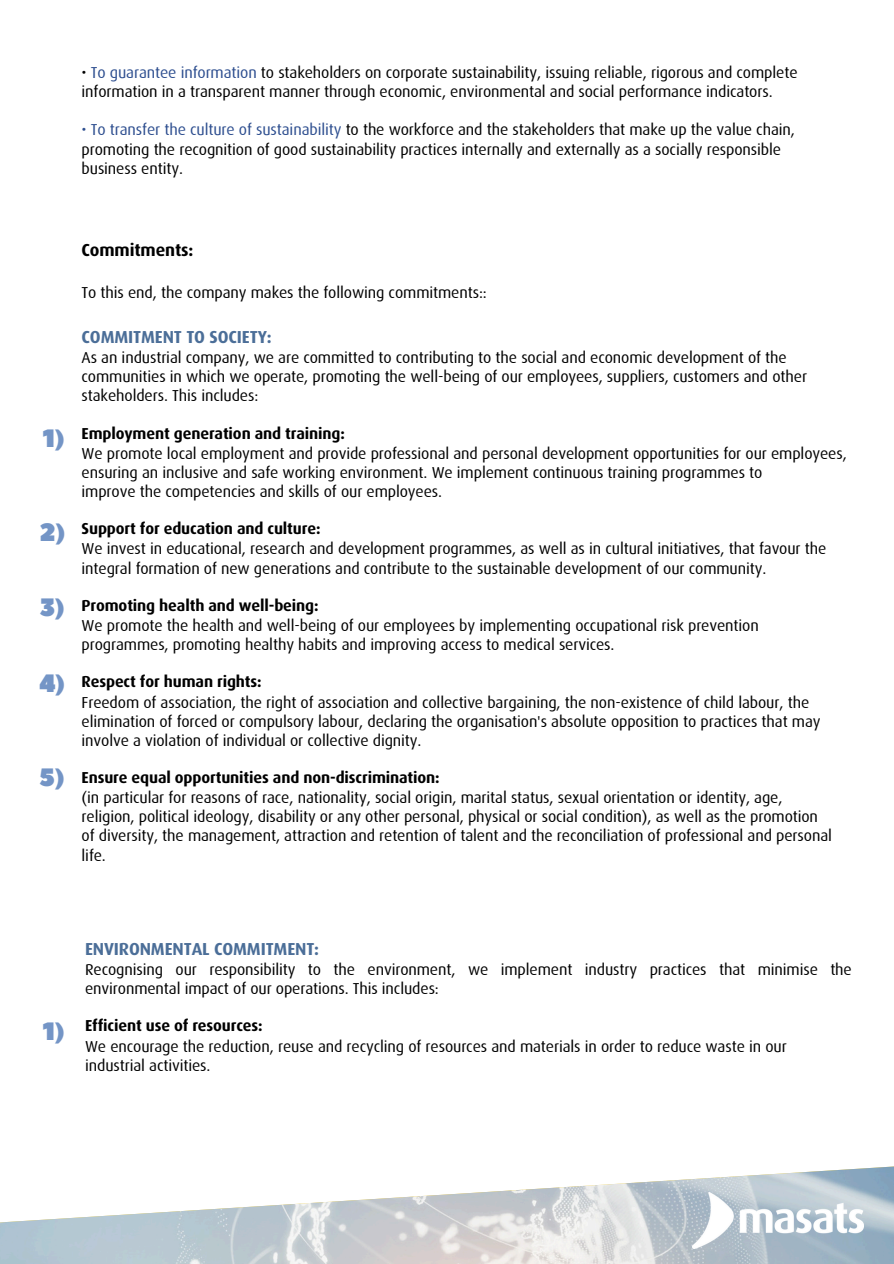
<style>
.page{position:relative;width:894px;height:1264px;background:#fff}
.page>*{position:absolute;margin:0;border:0;box-sizing:border-box;transform-origin:0 0}
.t1{font:25.05px "Peace Sans";color:#7495c6}
.t2{font:700 17.4px "Dax";letter-spacing:-.01em;color:#4b6e98}
.t3{font:700 17.4px "Dax";letter-spacing:-.01em;color:#000}
.t4{font:15.9px/19.2px "Dax";letter-spacing:-.01em;color:#000}
.t5{font:700 15.9px "Dax";letter-spacing:-.01em;color:#000}
.s1{color:#2d4e8f}
</style>
<div class="page">
<img style="left:0;top:1166px;width:893px;height:97px">
<img style="left:692px;top:1192px;width:171px;height:56px">
<p class="t4" style="left:82px;top:63px;width:717px">• <span class="s1">To guarantee information</span> to stakeholders on corporate sustainability, issuing reliable, rigorous and complete</p>
<p class="t4" style="left:82px;top:82px;width:692px">information in a transparent manner through economic, environmental and social performance indicators.</p>
<p class="t4" style="left:82px;top:120px;width:714px"><span class="s1">• To transfer the culture of sustainability</span> to the workforce and the stakeholders that make up the value chain,</p>
<p class="t4" style="left:82px;top:139px;width:701px">promoting the recognition of good sustainability practices internally and externally as a socially responsible</p>
<h1 class="t4" style="left:82px;top:158px;width:103px">business entity.</h1>
<p class="t1" style="left:43px;top:422px;width:24px">1)</p>
<p class="t1" style="left:39px;top:516px;width:28px">2)</p>
<p class="t1" style="left:39px;top:590px;width:27px">3)</p>
<p class="t1" style="left:39px;top:667px;width:28px">4)</p>
<h1 class="t1" style="left:40px;top:761px;width:27px">5)</h1>
<h1 class="t3" style="left:82px;top:240px;width:113px">Commitments:</h1>
<h1 class="t4" style="left:82px;top:282px;width:406px">To this end, the company makes the following commitments::</h1>
<h1 class="t2" style="left:82px;top:327px;width:191px">COMMITMENT TO SOCIETY:</h1>
<h1 class="t4" style="left:82px;top:348px;width:706px">As an industrial company, we are committed to contributing to the social and economic development of the</h1>
<h2 class="t4" style="left:82px;top:367px;width:726px">communities in which we operate, promoting the well-being of our employees, suppliers, customers and other</h2>
<p class="t4" style="left:82px;top:386px;width:178px">stakeholders. This includes:</p>
<p class="t5" style="left:82px;top:424px;width:265px">Employment generation and training:</p>
<p class="t4" style="left:82px;top:443px;width:766px">We promote local employment and provide professional and personal development opportunities for our employees,</p>
<p class="t4" style="left:82px;top:462px;width:682px">ensuring an inclusive and safe working environment. We implement continuous training programmes to</p>
<p class="t4" style="left:82px;top:482px;width:362px">improve the competencies and skills of our employees.</p>
<p class="t5" style="left:82px;top:519px;width:240px">Support for education and culture:</p>
<p class="t4" style="left:82px;top:539px;width:746px">We invest in educational, research and development programmes, as well as in cultural initiatives, that favour the</p>
<p class="t4" style="left:82px;top:558px;width:686px">integral formation of new generations and contribute to the sustainable development of our community.</p>
<p class="t5" style="left:82px;top:596px;width:238px">Promoting health and well-being:</p>
<p class="t4" style="left:82px;top:615px;width:678px">We promote the health and well-being of our employees by implementing occupational risk prevention</p>
<p class="t4" style="left:82px;top:635px;width:534px">programmes, promoting healthy habits and improving access to medical services.</p>
<p class="t5" style="left:82px;top:672px;width:181px">Respect for human rights:</p>
<p class="t4" style="left:82px;top:692px;width:729px">Freedom of association, the right of association and collective bargaining, the non-existence of child labour, the</p>
<p class="t4" style="left:82px;top:711px;width:740px">elimination of forced or compulsory labour, declaring the organisation's absolute opposition to practices that may</p>
<p class="t4" style="left:82px;top:730px;width:341px">involve a violation of individual or collective dignity.</p>
<p class="t5" style="left:82px;top:768px;width:359px">Ensure equal opportunities and non-discrimination:</p>
<p class="t4" style="left:82px;top:788px;width:702px">(in particular for reasons of race, nationality, social origin, marital status, sexual orientation or identity, age,</p>
<p class="t4" style="left:82px;top:807px;width:737px">religion, political ideology, disability or any other personal, physical or social condition), as well as the promotion</p>
<p class="t4" style="left:82px;top:826px;width:751px">of diversity, the management, attraction and retention of talent and the reconciliation of professional and personal</p>
<p class="t4" style="left:82px;top:845px;width:26px">life.</p>
<p class="t1" style="left:43px;top:1014px;width:24px">1)</p>
<p class="t2" style="left:85px;top:939px;width:235px">ENVIRONMENTAL COMMITMENT:</p>
<p class="t4" style="left:85px;top:959px;width:768px">Recognising our responsibility to the environment, we implement industry practices that minimise the environmental impact of our operations. This includes:</p>
<p class="t5" style="left:85px;top:1016px;width:179px">Efficient use of resources:</p>
<p class="t4" style="left:85px;top:1036px;width:703px">We encourage the reduction, reuse and recycling of resources and materials in order to reduce waste in our</p>
<p class="t4" style="left:85px;top:1055px;width:127px">industrial activities.</p>
</div>
